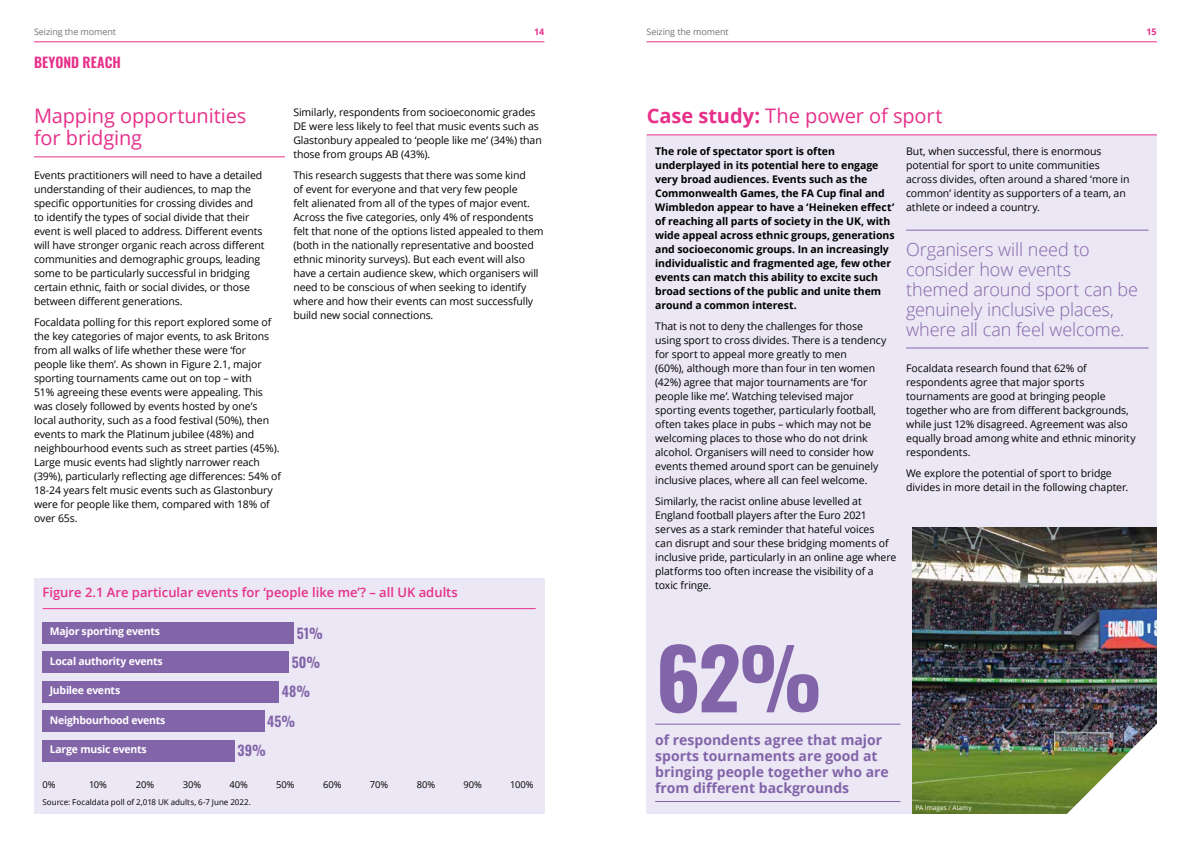
<style>
.page{position:relative;width:1191px;height:842px;background:#fff}
.page>*{position:absolute;margin:0;border:0;box-sizing:border-box;transform-origin:0 0}
.Large{font:700 83px "Oswald";color:#8264a9}
.t1{font:20px/22px "Open Sans";letter-spacing:-.005em;color:#e7308a}
.t2{font:300 18px/20px "Open Sans";letter-spacing:-.005em;color:#8264a9}
.stat_text{font:700 14px/16px "Open Sans";color:#8264a9}
.t3{font:600 14px "Oswald";color:#8264a9}
.t4{font:600 14px "Oswald";letter-spacing:-.005em;color:#e7308a}
.t5{font:600 13px "Open Sans";color:#e7308a}
.Body{font:10.5px/14px "Open Sans";letter-spacing:-.01em;color:#000}
.Body_Bold_Intro{font:700 10.5px/14px "Open Sans";letter-spacing:-.005em;color:#000}
.Chart_Key{font:700 10.5px "Open Sans";letter-spacing:-.02em;color:#fff}
.t6{font:9.4px "Open Sans";letter-spacing:-.005em;color:#000}
.t7{font:9px "Open Sans";letter-spacing:-.01em;color:#767576}
.t8{font:700 9px "Open Sans";color:#e7308a}
.t9{font:8px "Open Sans";letter-spacing:.005em;color:#000}
.t10{font:6.5px "Open Sans";letter-spacing:.01em;color:#fff}
.s1{font-weight:700}
</style>
<div class="page">
<hr style="left:34px;top:156px;width:251px;height:1px;background:#e7308a">
<div style="left:34px;top:578px;width:510px;height:236px;background:#ebe7f4"></div>
<hr style="left:43px;top:608px;width:493px;height:1px;background:#e7308a">
<div style="left:42px;top:622px;width:252px;height:22px;background:#8264a9"></div>
<div style="left:42px;top:651px;width:247px;height:22px;background:#8264a9"></div>
<div style="left:42px;top:681px;width:237px;height:21px;background:#8264a9"></div>
<div style="left:42px;top:710px;width:222px;height:22px;background:#8264a9"></div>
<div style="left:42px;top:740px;width:193px;height:21px;background:#8264a9"></div>
<div style="left:646px;top:135px;width:511px;height:679px;background:#ebe7f4"></div>
<hr style="left:646px;top:134px;width:511px;height:1px;background:#e7308a">
<hr style="left:906px;top:230px;width:242px;height:1px;background:#8264a9">
<hr style="left:906px;top:347px;width:242px;height:1px;background:#8264a9">
<hr style="left:655px;top:724px;width:245px;height:1px;background:#8264a9">
<hr style="left:655px;top:801px;width:245px;height:1px;background:#8264a9">
<img style="left:912px;top:528px;width:244px;height:285px">
<img style="left:1053px;top:701px;width:104px;height:113px">
<hr style="left:34px;top:41px;width:510px;height:1px;background:#e7308a">
<hr style="left:646px;top:41px;width:511px;height:1px;background:#e7308a">
<p class="t7" style="left:34px;top:26px;width:84px">Seizing the moment</p>
<p class="t8" style="left:534px;top:26px;width:12px">14</p>
<p class="t7" style="left:646px;top:26px;width:84px">Seizing the moment</p>
<p class="t8" style="left:1146px;top:26px;width:12px">15</p>
<h3 class="t4" style="left:34px;top:55px;width:88px">BEYOND REACH</h3>
<h3 class="t1" style="left:34px;top:104px;width:214px">Mapping opportunities for bridging</h3>
<p class="Body" style="left:34px;top:168px;width:232px">Events practitioners will need to have a detailed understanding of their audiences, to map the specific opportunities for crossing divides and to identify the types of social divide that their event is well placed to address. Different events will have stronger organic reach across different communities and demographic groups, leading some to be particularly successful in bridging certain ethnic, faith or social divides, or those between different generations.</p>
<p class="Body" style="left:34px;top:315px;width:248px">Focaldata polling for this report explored some of the key categories of major events, to ask Britons from all walks of life whether these were ‘for people like them’. As shown in Figure 2.1, major sporting tournaments came out on top – with<br>51% agreeing these events were appealing. This was closely followed by events hosted by one’s local authority, such as a food festival (50%), then events to mark the Platinum jubilee (48%) and neighbourhood events such as street parties (45%).<br>Large music events had slightly narrower reach (39%), particularly reflecting age differences: 54% of 18-24 years felt music events such as Glastonbury were for people like them, compared with 18% of over 65s.</p>
<p class="Body" style="left:293px;top:105px;width:250px">Similarly, respondents from socioeconomic grades DE were less likely to feel that music events such as Glastonbury appealed to ‘people like me’ (34%) than those from groups AB (43%).</p>
<p class="Body" style="left:293px;top:168px;width:252px">This research suggests that there was some kind<br>of event for everyone and that very few people<br>felt alienated from all of the types of major event.<br>Across the five categories, only 4% of respondents felt that none of the options listed appealed to them (both in the nationally representative and boosted ethnic minority surveys). But each event will also have a certain audience skew, which organisers will need to be conscious of when seeking to identify where and how their events can most successfully build new social connections.</p>
<h4 class="t5" style="left:43px;top:583px;width:417px">Figure 2.1 Are particular events for ‘people like me’? – all UK adults</h4>
<h3 class="t3" style="left:297px;top:625px;width:28px">51%</h3>
<h3 class="t3" style="left:292px;top:655px;width:30px">50%</h3>
<h3 class="t3" style="left:282px;top:684px;width:30px">48%</h3>
<h3 class="t3" style="left:267px;top:714px;width:29px">45%</h3>
<h3 class="t3" style="left:237px;top:743px;width:30px">39%</h3>
<p class="t6" style="left:42px;top:778px;width:15px">0%</p>
<p class="t6" style="left:89px;top:778px;width:19px">10%</p>
<p class="t6" style="left:136px;top:778px;width:20px">20%</p>
<p class="t6" style="left:183px;top:778px;width:20px">30%</p>
<p class="t6" style="left:229px;top:778px;width:20px">40%</p>
<p class="t6" style="left:276px;top:778px;width:20px">50%</p>
<p class="t6" style="left:323px;top:778px;width:20px">60%</p>
<p class="t6" style="left:370px;top:778px;width:20px">70%</p>
<p class="t6" style="left:417px;top:778px;width:20px">80%</p>
<p class="t6" style="left:463px;top:778px;width:20px">90%</p>
<p class="t6" style="left:510px;top:778px;width:25px">100%</p>
<p class="t9" style="left:42px;top:797px;width:210px">Source: Focaldata poll of 2,018 UK adults, 6-7 June 2022.</p>
<p class="Chart_Key" style="left:50px;top:624px;width:112px">Major sporting events</p>
<p class="Chart_Key" style="left:50px;top:653px;width:114px">Local authority events</p>
<p class="Chart_Key" style="left:50px;top:683px;width:72px">Jubilee events</p>
<p class="Chart_Key" style="left:50px;top:712px;width:117px">Neighbourhood events</p>
<p class="Chart_Key" style="left:50px;top:742px;width:98px">Large music events</p>
<h3 class="t1" style="left:646px;top:104px;width:297px"><span class="s1">Case study:</span> The power of sport</h3>
<p class="Body_Bold_Intro" style="left:655px;top:143px;width:241px">The role of spectator sport is often underplayed in its potential here to engage very broad audiences. Events such as the Commonwealth Games, the FA Cup final and Wimbledon appear to have a ‘Heineken effect’ of reaching all parts of society in the UK, with wide appeal across ethnic groups, generations and socioeconomic groups. In an increasingly individualistic and fragmented age, few other events can match this ability to excite such broad sections of the public and unite them around a common interest.</p>
<p class="Body" style="left:655px;top:318px;width:233px">That is not to deny the challenges for those using sport to cross divides. There is a tendency for sport to appeal more greatly to men<br>(60%), although more than four in ten women (42%) agree that major tournaments are ‘for people like me’. Watching televised major sporting events together, particularly football, often takes place in pubs – which may not be welcoming places to those who do not drink alcohol. Organisers will need to consider how events themed around sport can be genuinely inclusive places, where all can feel welcome.</p>
<p class="Body" style="left:655px;top:493px;width:243px">Similarly, the racist online abuse levelled at England football players after the Euro 2021 serves as a stark reminder that hateful voices<br>can disrupt and sour these bridging moments of inclusive pride, particularly in an online age where platforms too often increase the visibility of a toxic fringe.</p>
<p class="Body" style="left:906px;top:143px;width:225px">But, when successful, there is enormous potential for sport to unite communities across divides, often around a shared ‘more in common’ identity as supporters of a team, an athlete or indeed a country.</p>
<h3 class="t2" style="left:906px;top:239px;width:233px">Organisers will need to consider how events themed around sport can be genuinely inclusive places, where all can feel welcome.</h3>
<p class="Body" style="left:906px;top:360px;width:231px">Focaldata research found that 62% of respondents agree that major sports tournaments are good at bringing people together who are from different backgrounds, while just 12% disagreed. Agreement was also equally broad among white and ethnic minority respondents.</p>
<p class="Body" style="left:906px;top:465px;width:224px">We explore the potential of sport to bridge divides in more detail in the following chapter.</p>
<p class="Large" style="left:656px;top:635px;width:168px">62%</p>
<p class="stat_text" style="left:655px;top:731px;width:235px">of respondents agree that major sports tournaments are good at bringing people together who are from different backgrounds</p>
<p class="t10" style="left:915px;top:803px;width:58px">PA Images / Alamy</p>
</div>
